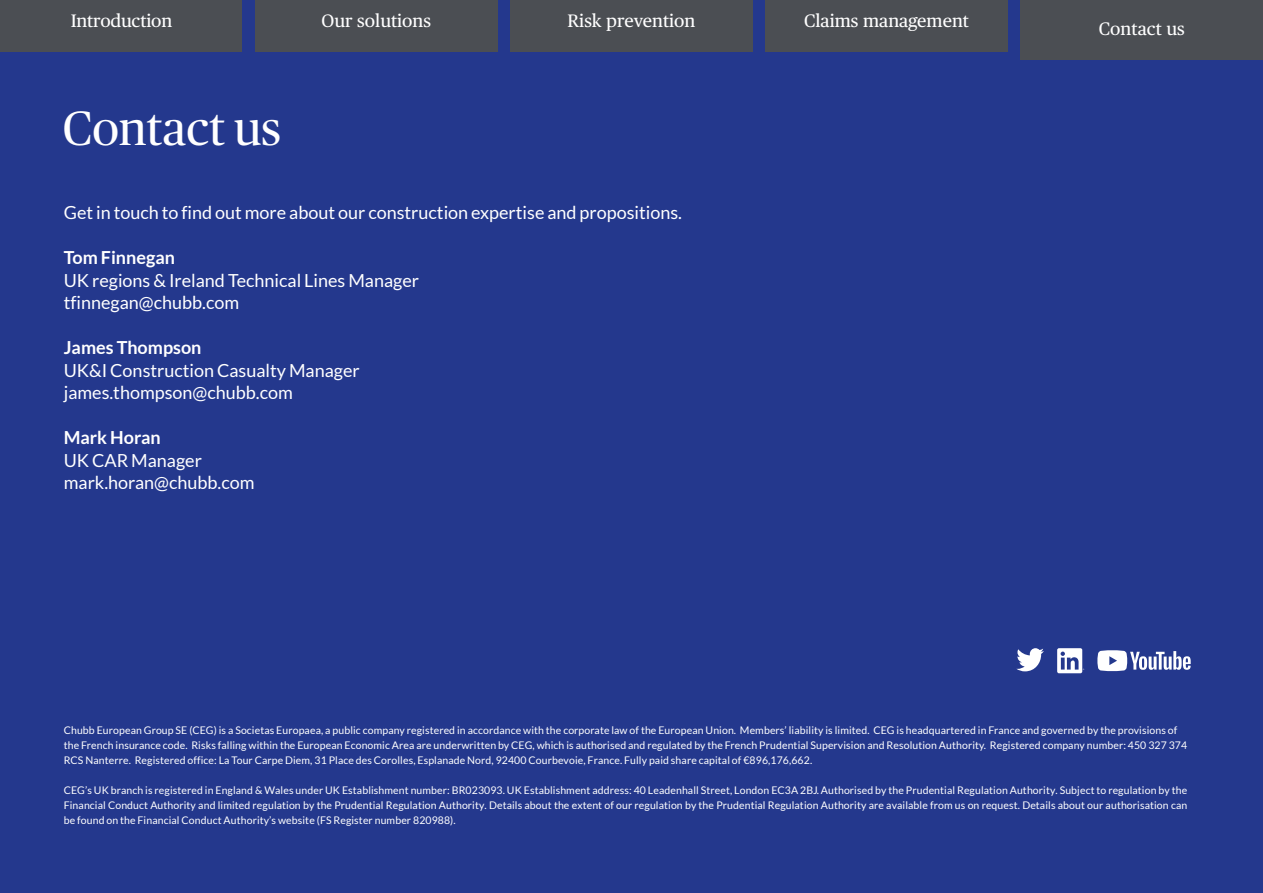
<style>
.page{position:relative;width:1263px;height:893px;background:#24388d}
.page>*{position:absolute;margin:0;border:0;box-sizing:border-box;transform-origin:0 0}
.t1{font:48px "Chubb Publico";color:#fff}
.t2{font:18px/22.5px "Lato";color:#fff}
.t3{font:18px "Chubb Publico Text";color:#fff}
.t4{font:700 18px "Lato";color:#fff}
.t5{font:10.5px/15px "Lato";letter-spacing:.01em;color:#fff}
</style>
<div class="page">
<svg style="left:1016px;top:648px;width:28px;height:23px"></svg>
<svg style="left:1057px;top:648px;width:27px;height:25px"></svg>
<div style="left:1px;top:0;width:241px;height:51px;background:#4b4e53"></div>
<div style="left:255px;top:0;width:242px;height:51px;background:#4b4e53"></div>
<div style="left:510px;top:0;width:243px;height:51px;background:#4b4e53"></div>
<div style="left:765px;top:0;width:243px;height:51px;background:#4b4e53"></div>
<div style="left:1020px;top:0;width:243px;height:60px;background:#4b4e53"></div>
<svg style="left:1097px;top:650px;width:94px;height:21px"></svg>
<p class="t3" style="left:71px;top:7px;width:103px">Introduction</p>
<p class="t3" style="left:322px;top:7px;width:111px">Our solutions</p>
<p class="t3" style="left:568px;top:7px;width:129px">Risk prevention</p>
<p class="t3" style="left:804px;top:7px;width:166px">Claims management</p>
<p class="t3" style="left:1099px;top:15px;width:88px">Contact us</p>
<p class="t1" style="left:63px;top:94px;width:220px">Contact us</p>
<p class="t2" style="left:64px;top:201px;width:620px">Get in touch to find out more about our construction expertise and propositions.</p>
<p class="t4" style="left:64px;top:247px;width:113px">Tom Finnegan</p>
<p class="t2" style="left:64px;top:269px;width:357px">UK regions &amp; Ireland Technical Lines Manager tfinnegan@chubb.com</p>
<p class="t4" style="left:64px;top:337px;width:139px">James Thompson</p>
<p class="t2" style="left:64px;top:359px;width:297px">UK&amp;I Construction Casualty Manager james.thompson@chubb.com</p>
<p class="t4" style="left:64px;top:427px;width:99px">Mark Horan</p>
<p class="t2" style="left:64px;top:449px;width:192px">UK CAR Manager mark.horan@chubb.com</p>
<p class="t5" style="left:64px;top:723px;width:1125px">Chubb European Group SE (CEG) is a Societas Europaea, a public company registered in accordance with the corporate law of the European Union. Members’ liability is limited. CEG is headquartered in France and governed by the provisions of the French insurance code. Risks falling within the European Economic Area are underwritten by CEG, which is authorised and regulated by the French Prudential Supervision and Resolution Authority. Registered company number: 450 327 374<br>RCS Nanterre. Registered office: La Tour Carpe Diem, 31 Place des Corolles, Esplanade Nord, 92400 Courbevoie, France. Fully paid share capital of €896,176,662.</p>
<p class="t5" style="left:64px;top:783px;width:1125px;text-align:justify">CEG’s UK branch is registered in England &amp; Wales under UK Establishment number: BR023093. UK Establishment address: 40 Leadenhall Street, London EC3A 2BJ. Authorised by the Prudential Regulation Authority. Subject to regulation by the Financial Conduct Authority and limited regulation by the Prudential Regulation Authority. Details about the extent of our regulation by the Prudential Regulation Authority are available from us on request. Details about our authorisation can be found on the Financial Conduct Authority’s website (FS Register number 820988).</p>
</div>
